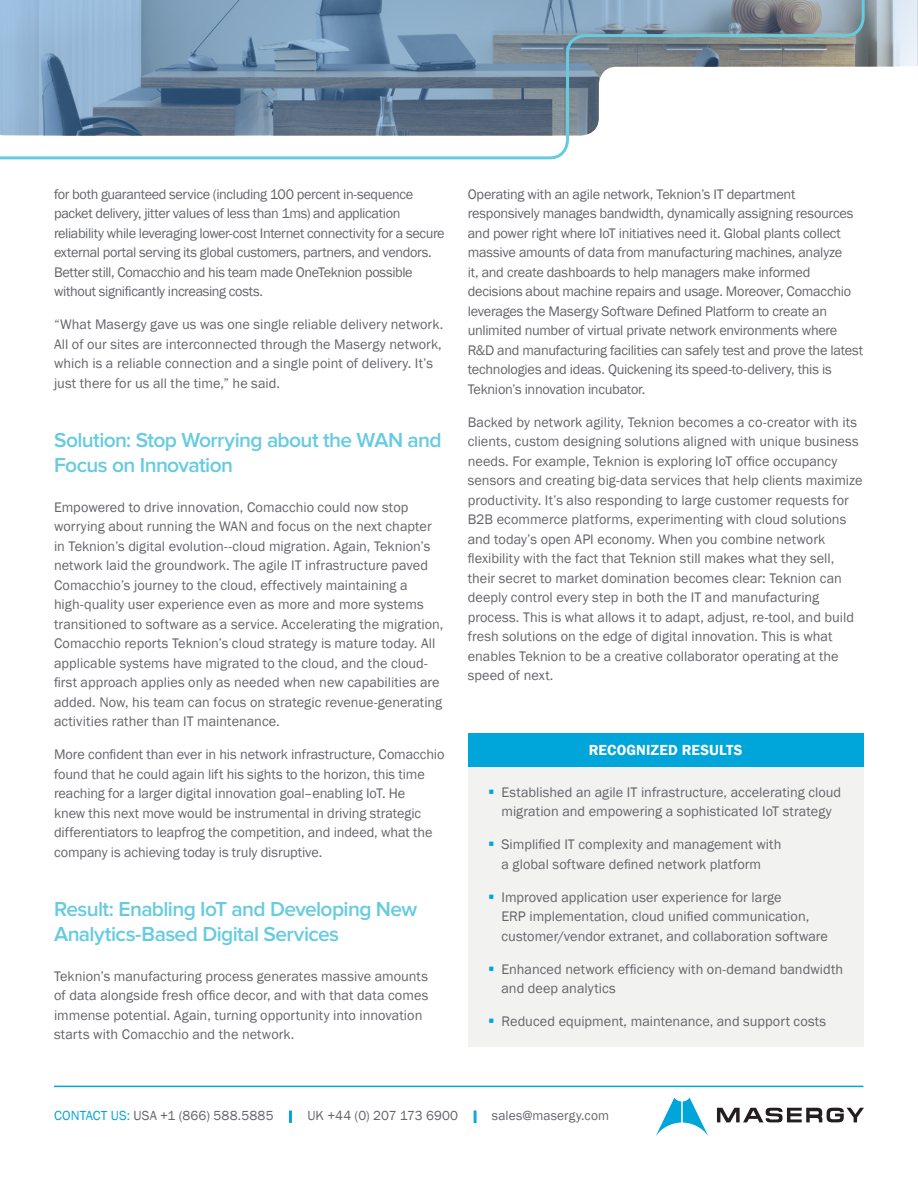
<style>
.page{position:relative;width:918px;height:1188px;background:#fff}
.page>*{position:absolute;margin:0;border:0;box-sizing:border-box;transform-origin:0 0}
.t1{font:600 21px/25.2px "Proxima Nova";letter-spacing:-.03em;color:#67cbdf}
.Table_Title{font:600 15px "Franklin Gothic";letter-spacing:.01em;color:#fff}
.Body{font:14.25px/19.5px "Franklin Gothic";color:#64656a}
.Body-2{font:14.25px/19.5px "Franklin Gothic";letter-spacing:-.02em;color:#64656a}
.Body-3{font:14.25px/19.5px "Franklin Gothic";letter-spacing:-.03em;color:#64656a}
.t2{font:13.5px "Franklin Gothic";letter-spacing:.01em;color:#64656a}
.s1{color:#00a5da}
.s2{font-weight:600;color:#00a5da}
</style>
<div class="page">
<svg style="left:866px;top:0;width:52px;height:67px;background:#bbc5cc"></svg>
<svg style="left:0;top:0;width:866px;height:160px"></svg>
<hr style="left:54px;top:1086px;width:809px;height:1px;background:#00a5da">
<svg style="left:474px;top:1111px;width:2px;height:11px"></svg>
<svg style="left:656px;top:1098px;width:52px;height:38px"></svg>
<svg style="left:717px;top:1108px;width:147px;height:14px"></svg>
<div style="left:468px;top:733px;width:395px;height:34px;background:#00a5da"></div>
<div style="left:468px;top:767px;width:395px;height:280px;background:#f2f2f1"></div>
<p class="Body-3" style="left:54px;top:185px;width:392px">for both guaranteed service (including 100 percent in-sequence packet delivery, jitter values of less than 1ms) and application reliability while leveraging lower-cost Internet connectivity for a secure external portal serving its global customers, partners, and vendors.<br>Better still, Comacchio and his team made OneTeknion possible without significantly increasing costs.</p>
<p class="Body" style="left:54px;top:315px;width:391px">“What Masergy gave us was one single reliable delivery network.<br>All of our sites are interconnected through the Masergy network, which is a reliable connection and a single point of delivery. It’s just there for us all the time,” he said.</p>
<h3 class="t1" style="left:54px;top:428px;width:389px">Solution: Stop Worrying about the WAN and<br>Focus on Innovation</h3>
<p class="Body" style="left:54px;top:498px;width:391px">Empowered to drive innovation, Comacchio could now stop worrying about running the WAN and focus on the next chapter in Teknion’s digital evolution--cloud migration. Again, Teknion’s network laid the groundwork. The agile IT infrastructure paved Comacchio’s journey to the cloud, effectively maintaining a high-quality user experience even as more and more systems transitioned to software as a service. Accelerating the migration, Comacchio reports Teknion’s cloud strategy is mature today. All applicable systems have migrated to the cloud, and the cloud&shy;first approach applies only as needed when new capabilities are added. Now, his team can focus on strategic revenue-generating activities rather than IT maintenance.</p>
<p class="Body" style="left:54px;top:745px;width:392px">More confident than ever in his network infrastructure, Comacchio found that he could again lift his sights to the horizon, this time reaching for a larger digital innovation goal–enabling IoT. He<br>knew this next move would be instrumental in driving strategic differentiators to leapfrog the competition, and indeed, what the company is achieving today is truly disruptive.</p>
<h3 class="t1" style="left:54px;top:897px;width:365px">Result: Enabling IoT and Developing New<br>Analytics-Based Digital Services</h3>
<p class="Body" style="left:54px;top:967px;width:376px">Teknion’s manufacturing process generates massive amounts of data alongside fresh office decor, and with that data comes immense potential. Again, turning opportunity into innovation starts with Comacchio and the network.</p>
<p class="Body-2" style="left:468px;top:185px;width:397px">Operating with an agile network, Teknion’s IT department responsively manages bandwidth, dynamically assigning resources and power right where IoT initiatives need it. Global plants collect massive amounts of data from manufacturing machines, analyze<br>it, and create dashboards to help managers make informed decisions about machine repairs and usage. Moreover, Comacchio leverages the Masergy Software Defined Platform to create an unlimited number of virtual private network environments where R&amp;D and manufacturing facilities can safely test and prove the latest technologies and ideas. Quickening its speed-to-delivery, this is Teknion’s innovation incubator.</p>
<p class="Body" style="left:468px;top:413px;width:396px">Backed by network agility, Teknion becomes a co-creator with its clients, custom designing solutions aligned with unique business needs. For example, Teknion is exploring IoT office occupancy sensors and creating big-data services that help clients maximize productivity. It’s also responding to large customer requests for B2B ecommerce platforms, experimenting with cloud solutions and today’s open API economy. When you combine network flexibility with the fact that Teknion still makes what they sell, their secret to market domination becomes clear: Teknion can deeply control every step in both the IT and manufacturing process. This is what allows it to adapt, adjust, re-tool, and build fresh solutions on the edge of digital innovation. This is what enables Teknion to be a creative collaborator operating at the speed of next.</p>
<p class="Table_Title" style="left:589px;top:741px;width:155px">RECOGNIZED RESULTS</p>
<p class="Body" style="left:502px;top:783px;width:341px">Established an agile IT infrastructure, accelerating cloud migration and empowering a sophisticated IoT strategy</p>
<p class="Body" style="left:502px;top:835px;width:281px">Simplified IT complexity and management with a global software defined network platform</p>
<p class="Body" style="left:502px;top:888px;width:328px">Improved application user experience for large<br>ERP implementation, cloud unified communication, customer/vendor extranet, and collaboration software</p>
<p class="Body" style="left:502px;top:960px;width:343px">Enhanced network efficiency with on-demand bandwidth and deep analytics</p>
<p class="Body" style="left:502px;top:1012px;width:326px">Reduced equipment, maintenance, and support costs</p>
<p class="t2" style="left:54px;top:1107px;width:557px"><span class="s1">CONTACT US:</span> USA +1 (866) 588.5885 <span class="s2">|</span> UK +44 (0) 207 173 6900 <span class="s2">|</span> sales@masergy.com</p>
</div>
